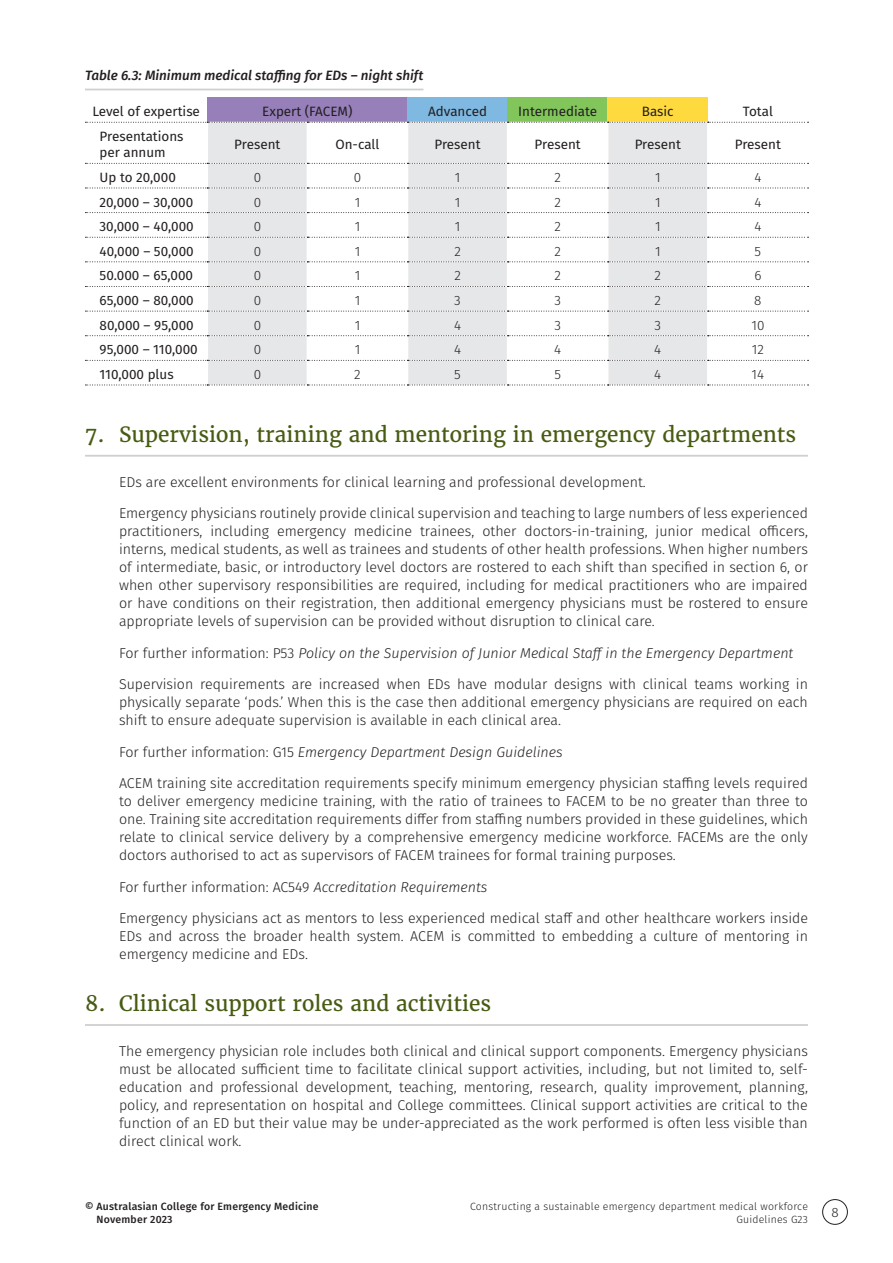
<style>
.page{position:relative;width:893px;height:1263px;background:#fff}
.page>*{position:absolute;margin:0;border:0;box-sizing:border-box;transform-origin:0 0}
.t1{font:21px "Merriweather";color:#485b12}
.t2{font:300 14.25px/18px "Fira Sans";color:#231f20;text-align:justify}
.t3{font:italic 300 14.25px "Fira Sans";color:#231f20}
.t4{font:13.5px/16.5px "Fira Sans";color:#231f20}
.t5{font:300 13.5px "Fira Sans";color:#231f20}
.t6{font:italic 500 13.5px "Fira Sans";color:#231f20}
.t7{font:300 10.5px/13.5px "Fira Sans";letter-spacing:.02em;color:#231f20;text-align:right}
.t8{font:500 10.5px/13.5px "Fira Sans";letter-spacing:.02em;color:#231f20}
.s1{font-style:normal}
.s2{font-style:italic}
</style>
<div class="page">
<div style="left:822px;top:1199px;width:26px;height:26px;border:1px solid #231f20;border-radius:50%"></div>
<hr style="left:85px;top:89px;width:338px;height:1px;background:#cdd0d0">
<hr style="left:85px;top:455px;width:723px;height:2px;background:#cdd0d0">
<hr style="left:85px;top:1024px;width:723px;height:2px;background:#cdd0d0">
<div style="left:207px;top:98px;width:200px;height:24px;background:#9780ba"></div>
<div style="left:407px;top:98px;width:101px;height:24px;background:#7fb8e0"></div>
<div style="left:508px;top:98px;width:100px;height:24px;background:#81c55b"></div>
<div style="left:608px;top:98px;width:100px;height:24px;background:#ffda3e"></div>
<svg style="left:208px;top:123px;width:499px;height:40px;fill:#e6e7e9"></svg>
<hr style="left:307px;top:123px;width:1px;height:40px;background:#fff">
<hr style="left:407px;top:123px;width:1px;height:40px;background:#fff">
<hr style="left:507px;top:123px;width:1px;height:40px;background:#fff">
<hr style="left:607px;top:123px;width:1px;height:40px;background:#fff">
<svg style="left:85px;top:163px;width:723px;height:223px"></svg>
<svg style="left:85px;top:122px;width:723px;height:1px"></svg>
<p class="t6" style="left:85px;top:64px;width:340px">Table 6.3: Minimum medical staffing for EDs – night shift</p>
<p class="t4" style="left:92px;top:103px;width:109px">Level of expertise</p>
<p class="t4" style="left:262px;top:103px;width:92px">Expert (FACEM)</p>
<p class="t4" style="left:428px;top:103px;width:60px">Advanced</p>
<p class="t4" style="left:518px;top:103px;width:80px">Intermediate</p>
<p class="t4" style="left:642px;top:103px;width:33px">Basic</p>
<p class="t4" style="left:743px;top:103px;width:32px">Total</p>
<p class="t4" style="left:100px;top:128px;width:86px">Presentations per annum</p>
<p class="t4" style="left:234px;top:136px;width:48px">Present</p>
<p class="t4" style="left:335px;top:136px;width:46px">On-call</p>
<p class="t4" style="left:434px;top:136px;width:48px">Present</p>
<p class="t4" style="left:535px;top:136px;width:48px">Present</p>
<p class="t4" style="left:635px;top:136px;width:48px">Present</p>
<p class="t4" style="left:735px;top:136px;width:48px">Present</p>
<p class="t4" style="left:100px;top:169px;width:78px">Up to 20,000</p>
<p class="t5" style="left:254px;top:168px;width:9px">0</p>
<p class="t5" style="left:354px;top:168px;width:9px">0</p>
<p class="t5" style="left:455px;top:168px;width:7px">1</p>
<p class="t5" style="left:554px;top:168px;width:8px">2</p>
<p class="t5" style="left:655px;top:168px;width:7px">1</p>
<p class="t5" style="left:754px;top:168px;width:8px">4</p>
<p class="t4" style="left:100px;top:193px;width:95px">20,000 – 30,000</p>
<p class="t5" style="left:254px;top:192px;width:9px">0</p>
<p class="t5" style="left:355px;top:192px;width:7px">1</p>
<p class="t5" style="left:455px;top:192px;width:7px">1</p>
<p class="t5" style="left:554px;top:192px;width:8px">2</p>
<p class="t5" style="left:655px;top:192px;width:7px">1</p>
<p class="t5" style="left:754px;top:192px;width:8px">4</p>
<p class="t4" style="left:100px;top:218px;width:96px">30,000 – 40,000</p>
<p class="t5" style="left:254px;top:217px;width:9px">0</p>
<p class="t5" style="left:355px;top:217px;width:7px">1</p>
<p class="t5" style="left:455px;top:217px;width:7px">1</p>
<p class="t5" style="left:554px;top:217px;width:8px">2</p>
<p class="t5" style="left:655px;top:217px;width:7px">1</p>
<p class="t5" style="left:754px;top:217px;width:8px">4</p>
<p class="t4" style="left:100px;top:243px;width:96px">40,000 – 50,000</p>
<p class="t5" style="left:254px;top:241px;width:9px">0</p>
<p class="t5" style="left:355px;top:241px;width:7px">1</p>
<p class="t5" style="left:454px;top:241px;width:8px">2</p>
<p class="t5" style="left:554px;top:241px;width:8px">2</p>
<p class="t5" style="left:655px;top:241px;width:7px">1</p>
<p class="t5" style="left:755px;top:241px;width:8px">5</p>
<p class="t4" style="left:100px;top:267px;width:95px">50.000 – 65,000</p>
<p class="t5" style="left:254px;top:266px;width:9px">0</p>
<p class="t5" style="left:355px;top:266px;width:7px">1</p>
<p class="t5" style="left:454px;top:266px;width:8px">2</p>
<p class="t5" style="left:554px;top:266px;width:8px">2</p>
<p class="t5" style="left:655px;top:266px;width:8px">2</p>
<p class="t5" style="left:754px;top:266px;width:9px">6</p>
<p class="t4" style="left:100px;top:292px;width:96px">65,000 – 80,000</p>
<p class="t5" style="left:254px;top:291px;width:9px">0</p>
<p class="t5" style="left:355px;top:291px;width:7px">1</p>
<p class="t5" style="left:454px;top:291px;width:8px">3</p>
<p class="t5" style="left:554px;top:291px;width:8px">3</p>
<p class="t5" style="left:655px;top:291px;width:8px">2</p>
<p class="t5" style="left:754px;top:291px;width:9px">8</p>
<p class="t4" style="left:100px;top:316px;width:96px">80,000 – 95,000</p>
<p class="t5" style="left:254px;top:315px;width:9px">0</p>
<p class="t5" style="left:355px;top:315px;width:7px">1</p>
<p class="t5" style="left:454px;top:315px;width:8px">4</p>
<p class="t5" style="left:554px;top:315px;width:8px">3</p>
<p class="t5" style="left:654px;top:315px;width:8px">3</p>
<p class="t5" style="left:751px;top:315px;width:15px">10</p>
<p class="t4" style="left:100px;top:341px;width:100px">95,000 – 110,000</p>
<p class="t5" style="left:254px;top:340px;width:9px">0</p>
<p class="t5" style="left:355px;top:340px;width:7px">1</p>
<p class="t5" style="left:454px;top:340px;width:8px">4</p>
<p class="t5" style="left:554px;top:340px;width:8px">4</p>
<p class="t5" style="left:654px;top:340px;width:8px">4</p>
<p class="t5" style="left:752px;top:340px;width:14px">12</p>
<p class="t4" style="left:100px;top:366px;width:76px">110,000 plus</p>
<p class="t5" style="left:254px;top:365px;width:9px">0</p>
<p class="t5" style="left:354px;top:365px;width:8px">2</p>
<p class="t5" style="left:454px;top:365px;width:8px">5</p>
<p class="t5" style="left:554px;top:365px;width:8px">5</p>
<p class="t5" style="left:654px;top:365px;width:8px">4</p>
<p class="t5" style="left:752px;top:365px;width:14px">14</p>
<h1 class="t1" style="left:85px;top:421px;width:713px">7. Supervision, training and mentoring in emergency departments</h1>
<p class="t2" style="left:119px;top:472px;width:528px">EDs are excellent environments for clinical learning and professional development.</p>
<p class="t2" style="left:119px;top:504px;width:690px">Emergency physicians routinely provide clinical supervision and teaching to large numbers of less experienced practitioners, including emergency medicine trainees, other doctors-in-training, junior medical officers, interns, medical students, as well as trainees and students of other health professions. When higher numbers of intermediate, basic, or introductory level doctors are rostered to each shift than specified in section 6, or when other supervisory responsibilities are required, including for medical practitioners who are impaired or have conditions on their registration, then additional emergency physicians must be rostered to ensure appropriate levels of supervision can be provided without disruption to clinical care.</p>
<p class="t3" style="left:119px;top:643px;width:676px"><span class="s1">For further information: P53</span> Policy on the Supervision of Junior Medical Staff in the Emergency Department</p>
<p class="t2" style="left:119px;top:675px;width:690px">Supervision requirements are increased when EDs have modular designs with clinical teams working in physically separate ‘pods.’ When this is the case then additional emergency physicians are required on each shift to ensure adequate supervision is available in each clinical area.</p>
<p class="t3" style="left:119px;top:742px;width:445px"><span class="s1">For further information: G15</span> Emergency Department Design Guidelines</p>
<p class="t2" style="left:119px;top:774px;width:690px">ACEM training site accreditation requirements specify minimum emergency physician staffing levels required to deliver emergency medicine training, with the ratio of trainees to FACEM to be no greater than three to one. Training site accreditation requirements differ from staffing numbers provided in these guidelines, which relate to clinical service delivery by a comprehensive emergency medicine workforce. FACEMs are the only doctors authorised to act as supervisors of FACEM trainees for formal training purposes.</p>
<p class="t2" style="left:119px;top:877px;width:370px">For further information: AC549 <span class="s2">Accreditation Requirements</span></p>
<p class="t2" style="left:119px;top:909px;width:690px">Emergency physicians act as mentors to less experienced medical staff and other healthcare workers inside EDs and across the broader health system. ACEM is committed to embedding a culture of mentoring in emergency medicine and EDs.</p>
<h1 class="t1" style="left:85px;top:991px;width:408px">8. Clinical support roles and activities</h1>
<p class="t2" style="left:119px;top:1042px;width:690px">The emergency physician role includes both clinical and clinical support components. Emergency physicians must be allocated sufficient time to facilitate clinical support activities, including, but not limited to, self&shy;education and professional development, teaching, mentoring, research, quality improvement, planning, policy, and representation on hospital and College committees. Clinical support activities are critical to the function of an ED but their value may be under-appreciated as the work performed is often less visible than direct clinical work.</p>
<p class="t8" style="left:97px;top:1199px;width:223px;text-indent:-12px">© Australasian College for Emergency Medicine<br>November 2023</p>
<p class="t7" style="left:470px;top:1199px;width:339px">Constructing a sustainable emergency department medical workforce<br>Guidelines G23</p>
<p class="t5" style="left:831px;top:1202px;width:9px">8</p>
</div>
